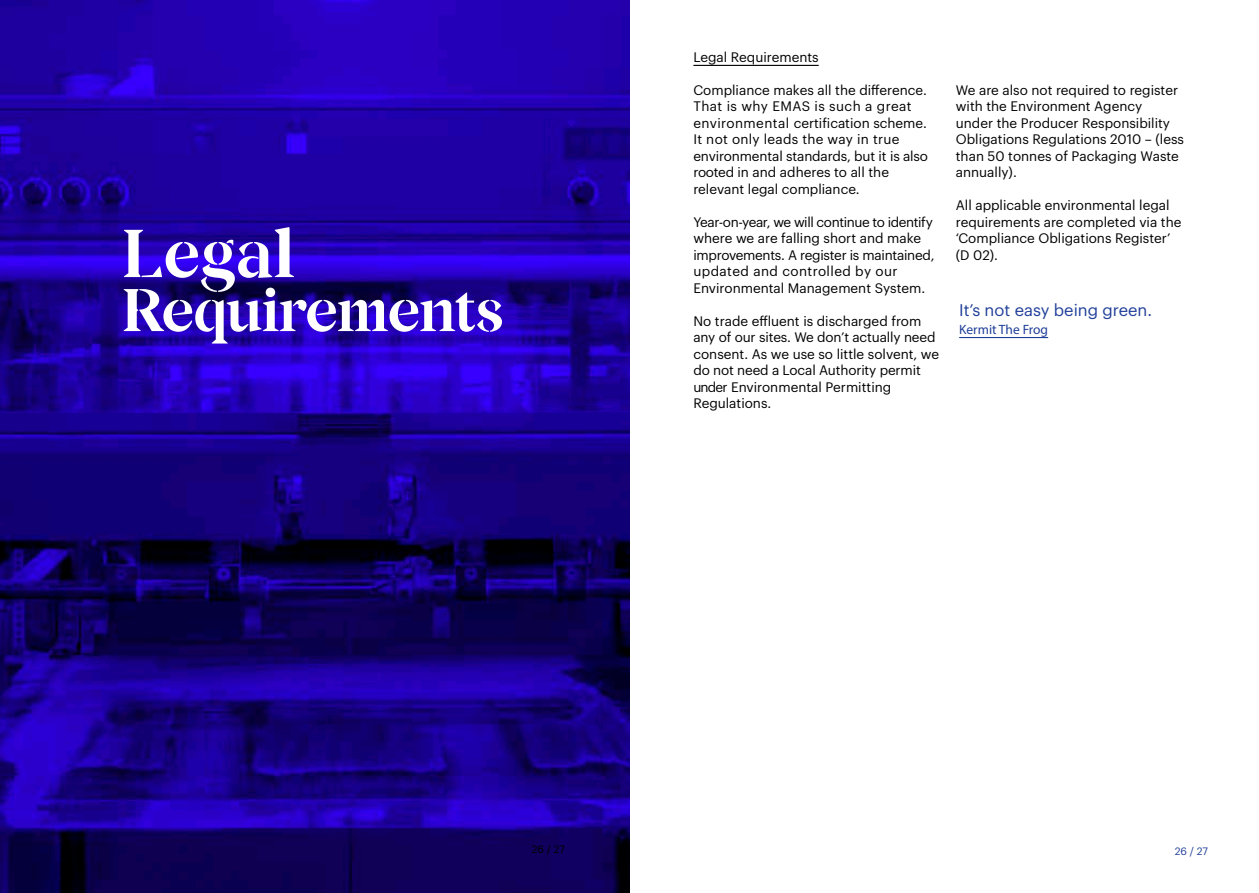
<style>
.page{position:relative;width:1259px;height:893px;background:#fff}
.page>*{position:absolute;margin:0;border:0;box-sizing:border-box;transform-origin:0 0}
.t1{font:67.5px "Poynings Demi Bold Stencil";color:#fff}
.t2{font:60px "Poynings Demi Bold Stencil";letter-spacing:-.02em;color:#fff}
.t3{font:16.5px "Graphik";color:#203f99}
.t4{font:13.5px/16.5px "Graphik";color:#000}
.t5{font:13.5px "Myriad Pro";color:#203f99}
.t6{font:10.5px "Graphik";color:#000}
.t7{font:10.5px "Graphik";color:#203f99}
</style>
<div class="page">
<img style="left:0;top:0;width:630px;height:893px">
<hr style="left:693px;top:65px;width:125px;height:1px;background:#000">
<hr style="left:959px;top:337px;width:89px;height:1px;background:#203f99">
<h1 class="t1" style="left:122px;top:215px;width:175px">Legal</h1>
<h2 class="t2" style="left:122px;top:276px;width:383px">Requirements</h2>
<p class="t4" style="left:693px;top:47px;width:127px">Legal Requirements</p>
<p class="t4" style="left:693px;top:80px;width:236px">Compliance makes all the difference.<br>That is why EMAS is such a great environmental certification scheme.<br>It not only leads the way in true environmental standards, but it is also rooted in and adheres to all the relevant legal compliance.</p>
<p class="t4" style="left:693px;top:212px;width:243px">Year-on-year, we will continue to identify where we are falling short and make improvements. A register is maintained, updated and controlled by our Environmental Management System.</p>
<p class="t4" style="left:693px;top:311px;width:247px">No trade effluent is discharged from any of our sites. We don’t actually need consent. As we use so little solvent, we do not need a Local Authority permit under Environmental Permitting<br>Regulations.</p>
<p class="t4" style="left:956px;top:80px;width:230px">We are also not required to register with the Environment Agency<br>under the Producer Responsibility<br>Obligations Regulations 2010 – (less than 50 tonnes of Packaging Waste annually).</p>
<p class="t4" style="left:956px;top:196px;width:227px">All applicable environmental legal requirements are completed via the ‘Compliance Obligations Register’ (D 02).</p>
<p class="t3" style="left:959px;top:297px;width:194px">It’s not easy being green.</p>
<p class="t5" style="left:959px;top:321px;width:90px">Kermit The Frog</p>
<p class="t6" style="left:532px;top:842px;width:35px">26 / 27</p>
<p class="t7" style="left:1174px;top:843px;width:35px">26 / 27</p>
</div>
